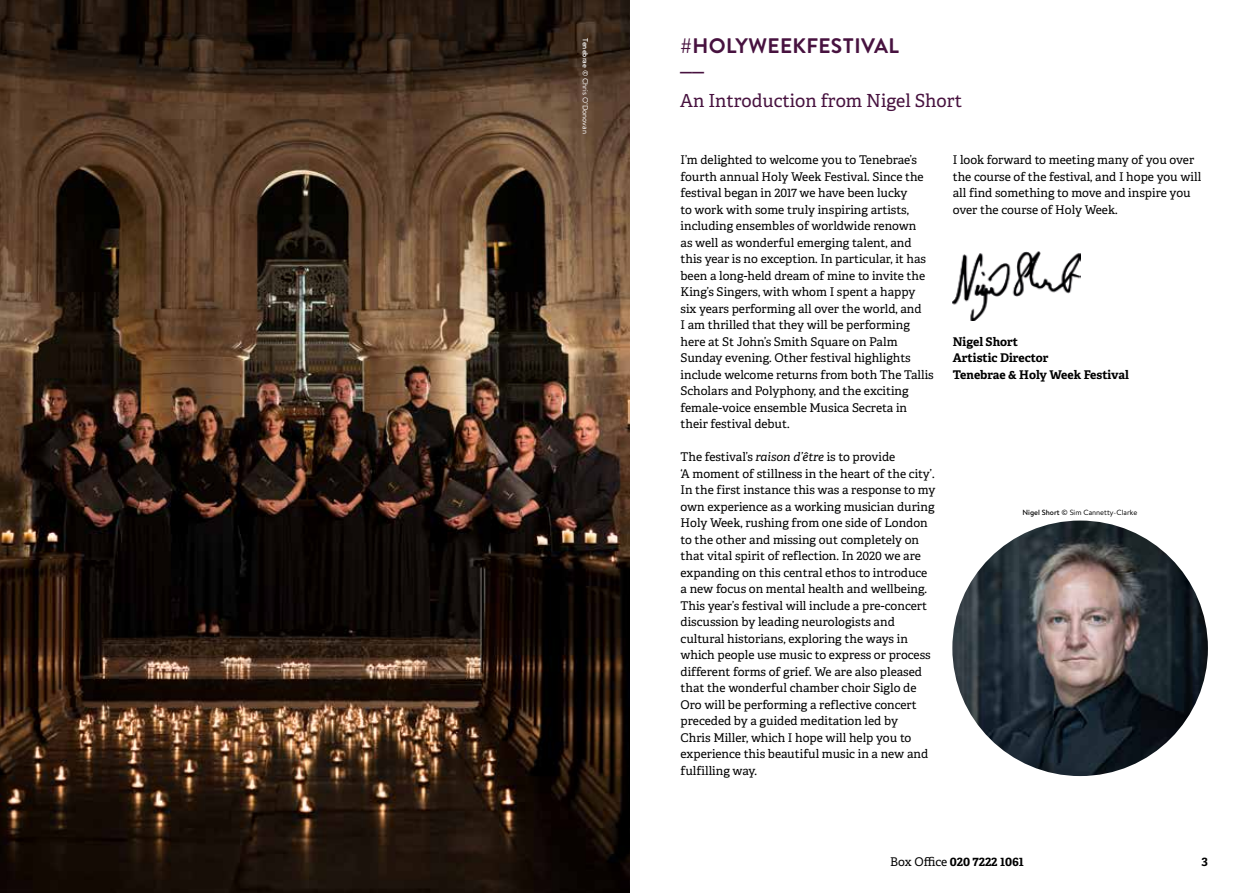
<style>
.page{position:relative;width:1259px;height:893px;background:#fff}
.page>*{position:absolute;margin:0;border:0;box-sizing:border-box;transform-origin:0 0}
.t1{font:700 21px "Brandon Text";letter-spacing:.02em;color:#47123f}
.t2{font:18px "Adelle";color:#47123f}
.t3{font:12px/16.5px "Adelle";color:#000}
.t4{font:700 12px/16.5px "Adelle";color:#000}
.t5{font:800 12px "Adelle";color:#47123f}
.t6{font:7.5px "Brandon Text";color:#000}
.t7{font:7.5px "Brandon Text";color:#fff}
.s1{font-weight:500}
.s2{font-style:italic}
.s3{font-weight:400}
</style>
<div class="page">
<img style="left:952px;top:521px;width:256px;height:255px;border-radius:128px">
<img style="left:952px;top:251px;width:128px;height:69px">
<img style="left:0;top:0;width:629px;height:893px">
<p class="t7" style="left:590px;top:38px;width:97px;rotate:90deg"><span class="s1">Tenebrae</span> © Chris O’Donovan</p>
<h1 class="t1" style="left:680px;top:31px;width:221px">#HOLYWEEKFESTIVAL</h1>
<p class="t5" style="left:680px;top:64px;width:25px">——</p>
<h2 class="t2" style="left:680px;top:89px;width:283px">An Introduction from Nigel Short</h2>
<p class="t3" style="left:680px;top:152px;width:255px">I’m delighted to welcome you to Tenebrae’s fourth annual Holy Week Festival. Since the festival began in 2017 we have been lucky<br>to work with some truly inspiring artists, including ensembles of worldwide renown<br>as well as wonderful emerging talent, and this year is no exception. In particular, it has been a long-held dream of mine to invite the King’s Singers, with whom I spent a happy six years performing all over the world, and<br>I am thrilled that they will be performing here at St John’s Smith Square on Palm Sunday evening. Other festival highlights include welcome returns from both The Tallis Scholars and Polyphony, and the exciting female-voice ensemble Musica Secreta in their festival debut.</p>
<p class="t3" style="left:680px;top:449px;width:256px">The festival’s <span class="s2">raison d’être</span> is to provide<br>‘A moment of stillness in the heart of the city’.<br>In the first instance this was a response to my own experience as a working musician during Holy Week, rushing from one side of London to the other and missing out completely on that vital spirit of reflection. In 2020 we are expanding on this central ethos to introduce a new focus on mental health and wellbeing.<br>This year’s festival will include a pre-concert discussion by leading neurologists and cultural historians, exploring the ways in which people use music to express or process different forms of grief. We are also pleased that the wonderful chamber choir Siglo de Oro will be performing a reflective concert preceded by a guided meditation led by<br>Chris Miller, which I hope will help you to experience this beautiful music in a new and fulfilling way.</p>
<p class="t3" style="left:952px;top:152px;width:250px">I look forward to meeting many of you over the course of the festival, and I hope you will all find something to move and inspire you over the course of Holy Week.</p>
<p class="t4" style="left:952px;top:333px;width:178px">Nigel Short<br>Artistic Director<br>Tenebrae &amp; Holy Week Festival</p>
<p class="t6" style="left:1022px;top:507px;width:116px"><span class="s1">Nigel Short</span> © Sim Cannetty-Clarke</p>
<p class="t4" style="left:890px;top:853px;width:135px"><span class="s3">Box Office</span> 020 7222 1061</p>
<p class="t4" style="left:1201px;top:853px;width:8px">3</p>
</div>
